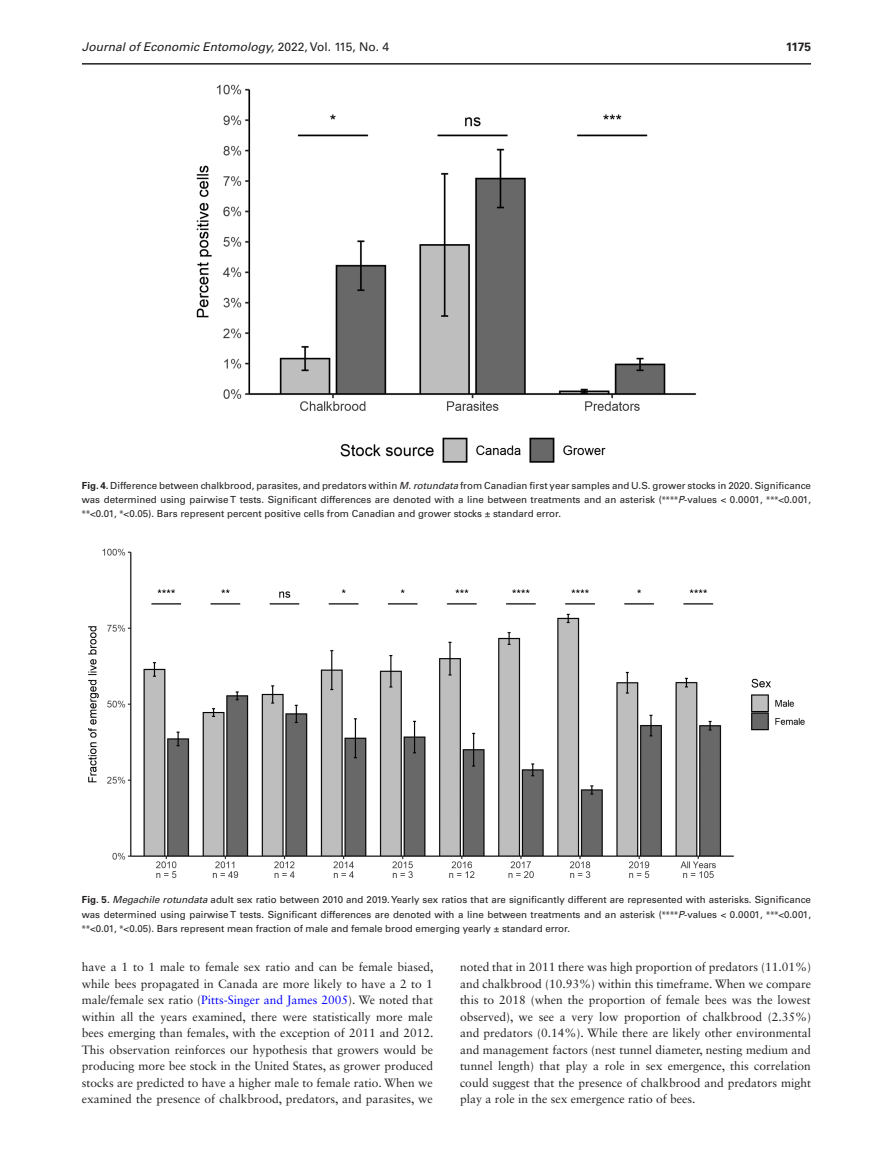
<style>
.page{position:relative;width:893px;height:1174px;background:#fff}
.page>*{position:absolute;margin:0;border:0;box-sizing:border-box;transform-origin:0 0}
.t1{font:12px/16.5px "Sabon LT Std";color:#231f20;text-align:justify}
.t2{font:italic 12px "Univers LT Std";color:#231f20}
.t3{font:700 12px "Univers LT Std";color:#231f20}
.t4{font:9.75px/14.2px "Univers LT Std";color:#231f20;text-align:justify}
.s1{font-style:normal}
.s2{font-weight:700}
.s3{font-style:italic}
.s4{font-family:"Myriad Pro"}
.s5{color:#00f}
</style>
<div class="page">
<hr style="left:82px;top:63px;width:729px;height:2px;background:#231f20">
<img style="left:196px;top:84px;width:501px;height:379px">
<img style="left:88px;top:548px;width:717px;height:330px">
<p class="t2" style="left:82px;top:40px;width:309px">Journal of Economic Entomology, <span class="s1">2022, Vol. 115, No. 4</span></p>
<p class="t3" style="left:786px;top:40px;width:27px">1175</p>
<p class="t4" style="left:82px;top:478px;width:731px"><span class="s2">Fig. 4.</span> Difference between chalkbrood, parasites, and predators within <span class="s3">M. rotundata</span> from Canadian first year samples and U.S. grower stocks in 2020. Significance was determined using pairwise T tests. Significant differences are denoted with a line between treatments and an asterisk (<span class="s4">****</span><span class="s3">P</span>-values &lt; 0.0001, <span class="s4">***</span>&lt;0.001, <span class="s4">**</span>&lt;0.01, <span class="s4">*</span>&lt;0.05). Bars represent percent positive cells from Canadian and grower stocks ± standard error.</p>
<p class="t4" style="left:82px;top:893px;width:731px"><span class="s2">Fig. 5.</span> <span class="s3">Megachile rotundata</span> adult sex ratio between 2010 and 2019. Yearly sex ratios that are significantly different are represented with asterisks. Significance was determined using pairwise T tests. Significant differences are denoted with a line between treatments and an asterisk (<span class="s4">****</span><span class="s3">P</span>-values &lt; 0.0001, <span class="s4">***</span>&lt;0.001, <span class="s4">**</span>&lt;0.01, <span class="s4">*</span>&lt;0.05). Bars represent mean fraction of male and female brood emerging yearly ± standard error.</p>
<p class="t1" style="left:82px;top:958px;width:353px">have a 1 to 1 male to female sex ratio and can be female biased, while bees propagated in Canada are more likely to have a 2 to 1 male/female sex ratio (<span class="s5">Pitts-Singer and James 2005</span>). We noted that within all the years examined, there were statistically more male bees emerging than females, with the exception of 2011 and 2012.<br>This observation reinforces our hypothesis that growers would be producing more bee stock in the United States, as grower produced stocks are predicted to have a higher male to female ratio. When we examined the presence of chalkbrood, predators, and parasites, we</p>
<p class="t1" style="left:460px;top:958px;width:353px">noted that in 2011 there was high proportion of predators (11.01%) and chalkbrood (10.93%) within this timeframe. When we compare this to 2018 (when the proportion of female bees was the lowest observed), we see a very low proportion of chalkbrood (2.35%) and predators (0.14%). While there are likely other environmental and management factors (nest tunnel diameter, nesting medium and tunnel length) that play a role in sex emergence, this correlation could suggest that the presence of chalkbrood and predators might play a role in the sex emergence ratio of bees.</p>
</div>
